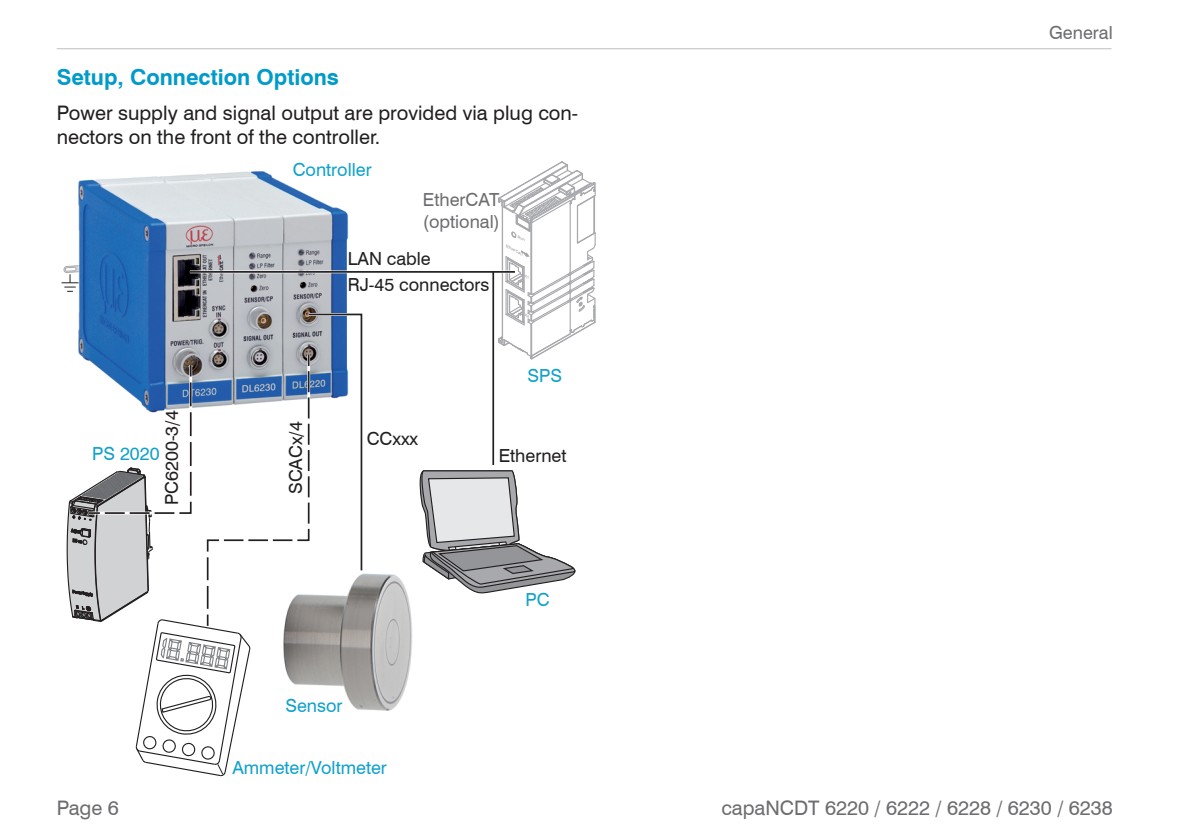
<style>
.page{position:relative;width:1191px;height:840px;background:#fff}
.page>*{position:absolute;margin:0;border:0;box-sizing:border-box;transform-origin:0 0}
.Kapitel_2{font:700 22px "Swiss 721 BT";color:#009bca}
.Fließtext{font:20px/24px "Swiss 721 BT";color:#231f20}
.t1{font:20px "Swiss 721 BT";color:#6c6d70}
.t2{font:18px/25.4px "Swiss 721 BT";color:#231f20}
.t3{font:18px "Swiss 721 BT";color:#10a1cb}
.t4{font:18px/21.6px "Swiss 721 BT";color:#6c6d70}
.t5{font:italic 3.4px "Swiss 721 BT";color:#939598;scale:1.33 1}
</style>
<div class="page">
<hr style="left:57px;top:48px;width:1054px;height:1px;background:#bebfc2">
<img style="left:78px;top:171px;width:271px;height:140px">
<img style="left:364px;top:573px;width:48px;height:138px">
<svg style="left:419px;top:470px;width:157px;height:124px"></svg>
<svg style="left:62px;top:264px;width:31px;height:28px"></svg>
<hr style="left:190px;top:270px;width:326px;height:3px;background:#fff">
<hr style="left:190px;top:271px;width:325px;height:1px;background:#231f20">
<hr style="left:492px;top:272px;width:2px;height:192px;background:#231f20">
<svg style="left:66px;top:311px;width:298px;height:465px"></svg>
<svg style="left:497px;top:161px;width:99px;height:199px"></svg>
<p class="Kapitel_2" style="left:57px;top:64px;width:284px">Setup, Connection Options</p>
<p class="Fließtext" style="left:57px;top:101px;width:523px">Power supply and signal output are provided via plug con&shy;nectors on the front of the controller.</p>
<p class="t3" style="left:293px;top:159px;width:80px">Controller</p>
<p class="t4" style="left:423px;top:188px;width:78px">EtherCAT (optional)</p>
<p class="t2" style="left:159px;top:504px;width:96px;rotate:-90deg">PC6200-3/4</p>
<p class="t3" style="left:92px;top:442px;width:69px">PS 2020</p>
<p class="t1" style="left:57px;top:795px;width:64px">Page 6</p>
<p class="t2" style="left:283px;top:494px;width:74px;rotate:-90deg">SCACx/4</p>
<p class="t2" style="left:348px;top:245px;width:143px">LAN cable<br>RJ-45 connectors</p>
<p class="t5" style="left:508px;top:243px;width:16px;rotate:30deg">EtherCAT</p>
<p class="t2" style="left:367px;top:425px;width:53px">CCxxx</p>
<p class="t3" style="left:527px;top:364px;width:36px">SPS</p>
<p class="t2" style="left:499px;top:442px;width:69px">Ethernet</p>
<p class="t3" style="left:285px;top:694px;width:59px">Sensor</p>
<p class="t3" style="left:232px;top:755px;width:156px">Ammeter/Voltmeter</p>
<p class="t3" style="left:525px;top:588px;width:26px">PC</p>
<p class="t4" style="left:1049px;top:22px;width:65px">General</p>
<p class="t1" style="left:721px;top:795px;width:393px">capaNCDT 6220 / 6222 / 6228 / 6230 / 6238</p>
</div>
